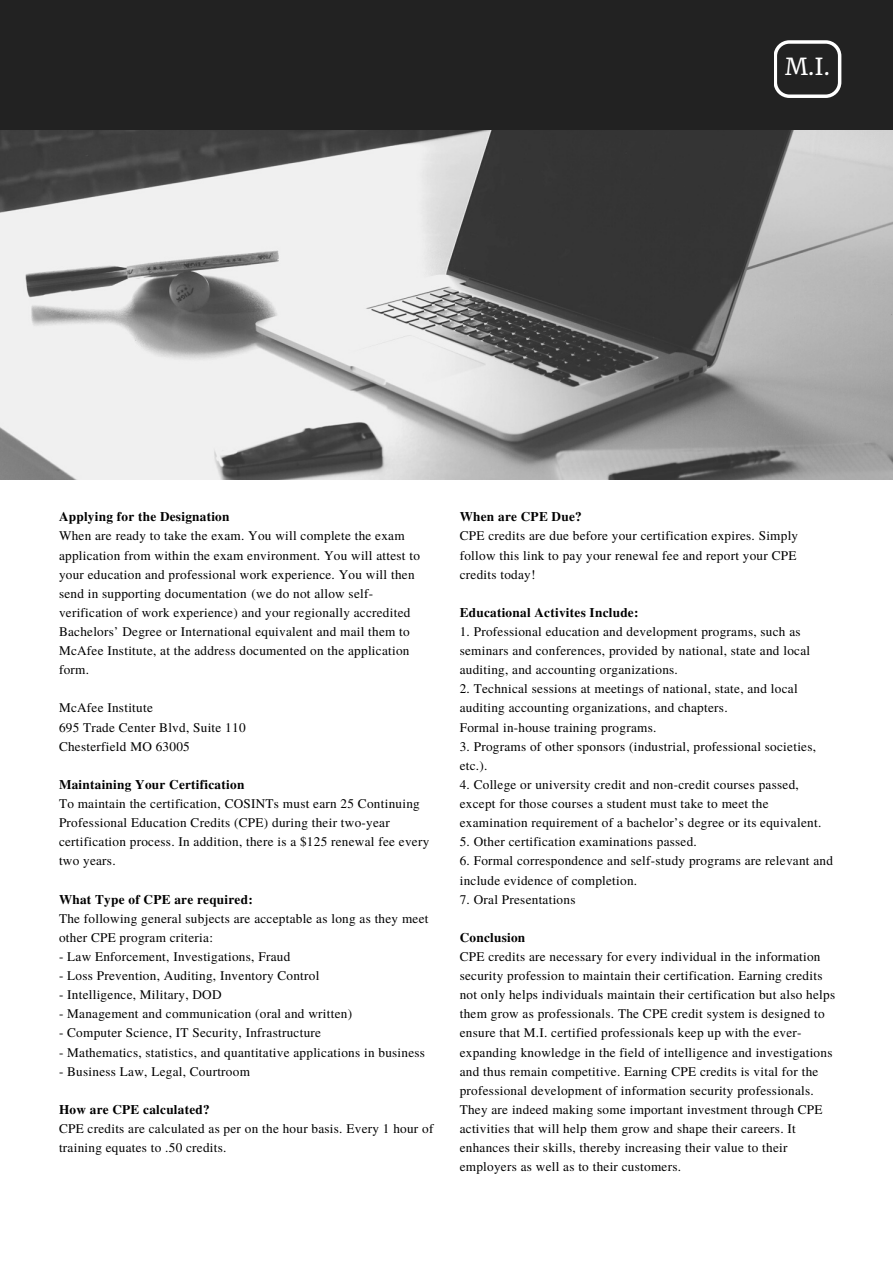
<style>
.page{position:relative;width:893px;height:1264px;background:#fff}
.page>*{position:absolute;margin:0;border:0;box-sizing:border-box;transform-origin:0 0}
.t1{font:23.1px "Merriweather";color:#fff}
.t2{font:13.2px/19px "Te X Gyre Termes";letter-spacing:.02em;color:#000}
.t3{font:700 13.2px "Te X Gyre Termes";letter-spacing:.02em;color:#000}
</style>
<div class="page">
<div style="left:0;top:0;width:892px;height:138px;background:#222"></div>
<svg style="left:774px;top:40px;width:67px;height:58px"></svg>
<img style="left:0;top:130px;width:892px;height:349px">
<p class="t1" style="left:785px;top:52px;width:46px">M.I.</p>
<p class="t3" style="left:59px;top:506px;width:172px">Applying for the Designation</p>
<p class="t2" style="left:59px;top:526px;width:362px">When are ready to take the exam. You will complete the exam application from within the exam environment. You will attest to your education and professional work experience. You will then send in supporting documentation (we do not allow self&shy;verification of work experience) and your regionally accredited Bachelors’ Degree or International equivalent and mail them to McAfee Institute, at the address documented on the application form.</p>
<p class="t2" style="left:59px;top:697px;width:95px">McAfee Institute</p>
<p class="t2" style="left:59px;top:717px;width:188px">695 Trade Center Blvd, Suite 110</p>
<p class="t2" style="left:59px;top:736px;width:132px">Chesterfield MO 63005</p>
<p class="t3" style="left:59px;top:774px;width:187px">Maintaining Your Certification</p>
<p class="t2" style="left:59px;top:793px;width:372px">To maintain the certification, COSINTs must earn 25 Continuing Professional Education Credits (CPE) during their two-year certification process. In addition, there is a $125 renewal fee every two years.</p>
<p class="t3" style="left:59px;top:888px;width:195px">What Type of CPE are required:</p>
<p class="t2" style="left:59px;top:908px;width:371px">The following general subjects are acceptable as long as they meet other CPE program criteria:</p>
<p class="t2" style="left:59px;top:946px;width:233px">- Law Enforcement, Investigations, Fraud</p>
<p class="t2" style="left:59px;top:965px;width:262px">- Loss Prevention, Auditing, Inventory Control</p>
<p class="t2" style="left:59px;top:984px;width:164px">- Intelligence, Military, DOD</p>
<p class="t2" style="left:59px;top:1003px;width:294px">- Management and communication (oral and written)</p>
<p class="t2" style="left:59px;top:1022px;width:263px">- Computer Science, IT Security, Infrastructure</p>
<p class="t2" style="left:59px;top:1041px;width:367px">- Mathematics, statistics, and quantitative applications in business</p>
<p class="t2" style="left:59px;top:1061px;width:192px">- Business Law, Legal, Courtroom</p>
<p class="t3" style="left:59px;top:1099px;width:152px">How are CPE calculated?</p>
<p class="t2" style="left:59px;top:1118px;width:376px">CPE credits are calculated as per on the hour basis. Every 1 hour of training equates to .50 credits.</p>
<p class="t3" style="left:459px;top:506px;width:123px">When are CPE Due?</p>
<p class="t2" style="left:459px;top:526px;width:340px">CPE credits are due before your certification expires. Simply follow this link to pay your renewal fee and report your CPE credits today!</p>
<p class="t3" style="left:459px;top:602px;width:180px">Educational Activites Include:</p>
<p class="t2" style="left:459px;top:621px;width:352px">1. Professional education and development programs, such as seminars and conferences, provided by national, state and local auditing, and accounting organizations.</p>
<p class="t2" style="left:459px;top:678px;width:339px">2. Technical sessions at meetings of national, state, and local auditing accounting organizations, and chapters.</p>
<p class="t2" style="left:459px;top:717px;width:198px">Formal in-house training programs.</p>
<p class="t2" style="left:459px;top:736px;width:358px">3. Programs of other sponsors (industrial, professional societies, etc.).</p>
<p class="t2" style="left:459px;top:774px;width:363px">4. College or university credit and non-credit courses passed, except for those courses a student must take to meet the examination requirement of a bachelor’s degree or its equivalent.</p>
<p class="t2" style="left:459px;top:831px;width:239px">5. Other certification examinations passed.</p>
<p class="t2" style="left:459px;top:850px;width:375px">6. Formal correspondence and self-study programs are relevant and include evidence of completion.</p>
<p class="t2" style="left:459px;top:889px;width:117px">7. Oral Presentations</p>
<p class="t3" style="left:459px;top:927px;width:67px">Conclusion</p>
<p class="t2" style="left:459px;top:946px;width:377px">CPE credits are necessary for every individual in the information security profession to maintain their certification. Earning credits not only helps individuals maintain their certification but also helps them grow as professionals. The CPE credit system is designed to ensure that M.I. certified professionals keep up with the ever&shy;expanding knowledge in the field of intelligence and investigations and thus remain competitive. Earning CPE credits is vital for the professional development of information security professionals.<br>They are indeed making some important investment through CPE activities that will help them grow and shape their careers. It enhances their skills, thereby increasing their value to their employers as well as to their customers.</p>
</div>
